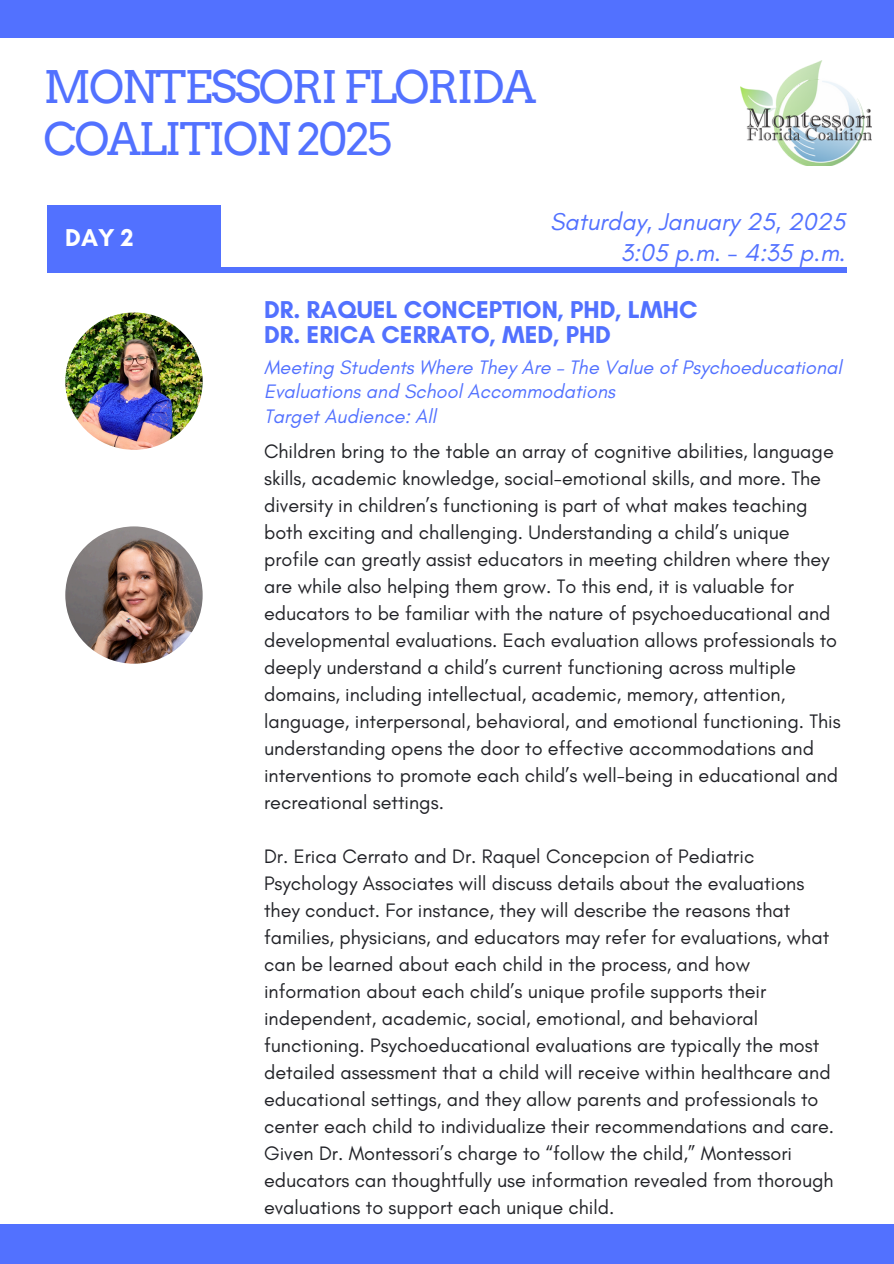
<style>
.page{position:relative;width:894px;height:1264px;background:#fff}
.page>*{position:absolute;margin:0;border:0;box-sizing:border-box;transform-origin:0 0}
.t1{font:44.85px/51.8px "Arvo";letter-spacing:-.05em;color:#5271ff}
.t2{font:700 24.75px/24.8px "Glacial Indifference";color:#5271ff}
.t3{font:italic 24.75px/31.5px "Glacial Indifference";color:#5271ff;text-align:right}
.t4{font:700 24.75px "Glacial Indifference";color:#fff}
.t5{font:19.8px/27px "Glacial Indifference";color:#212227}
.t6{font:italic 19.8px/24.8px "Glacial Indifference";color:#5271ff}
</style>
<div class="page">
<div style="left:48px;top:268px;width:798px;height:5px;background:#5271ff"></div>
<div style="left:47px;top:205px;width:174px;height:68px;background:#5271ff"></div>
<img style="left:740px;top:61px;width:130px;height:105px">
<img style="left:65px;top:312px;width:137px;height:138px;border-radius:50%">
<div style="left:0;top:1224px;width:893px;height:39px;background:#5271ff"></div>
<div style="left:0;top:0;width:893px;height:38px;background:#5271ff"></div>
<img style="left:65px;top:526px;width:137px;height:137px;border-radius:50%">
<h2 class="t1" style="left:44px;top:61px;width:494px">MONTESSORI FLORIDA<br>COALITION 2025</h2>
<h3 class="t4" style="left:65px;top:223px;width:70px">DAY 2</h3>
<h2 class="t3" style="left:550px;top:205px;width:297px">Saturday, January 25, 2025<br>3:05 p.m. - 4:35 p.m.</h2>
<p class="t2" style="left:264px;top:297px;width:435px">DR. RAQUEL CONCEPTION, PHD, LMHC<br>DR. ERICA CERRATO, MED, PHD</p>
<p class="t6" style="left:264px;top:354px;width:579px">Meeting Students Where They Are – The Value of Psychoeducational<br>Evaluations and School Accommodations</p>
<p class="t6" style="left:264px;top:404px;width:174px">Target Audience: All</p>
<p class="t5" style="left:264px;top:437px;width:578px">Children bring to the table an array of cognitive abilities, language skills, academic knowledge, social-emotional skills, and more. The diversity in children’s functioning is part of what makes teaching both exciting and challenging. Understanding a child’s unique profile can greatly assist educators in meeting children where they are while also helping them grow. To this end, it is valuable for educators to be familiar with the nature of psychoeducational and developmental evaluations. Each evaluation allows professionals to deeply understand a child’s current functioning across multiple domains, including intellectual, academic, memory, attention, language, interpersonal, behavioral, and emotional functioning. This understanding opens the door to effective accommodations and interventions to promote each child’s well-being in educational and recreational settings.</p>
<p class="t5" style="left:264px;top:842px;width:571px">Dr. Erica Cerrato and Dr. Raquel Concepcion of Pediatric Psychology Associates will discuss details about the evaluations they conduct. For instance, they will describe the reasons that families, physicians, and educators may refer for evaluations, what can be learned about each child in the process, and how information about each child’s unique profile supports their independent, academic, social, emotional, and behavioral functioning. Psychoeducational evaluations are typically the most detailed assessment that a child will receive within healthcare and educational settings, and they allow parents and professionals to center each child to individualize their recommendations and care.<br>Given Dr. Montessori’s charge to “follow the child,” Montessori educators can thoughtfully use information revealed from thorough evaluations to support each unique child.</p>
</div>
